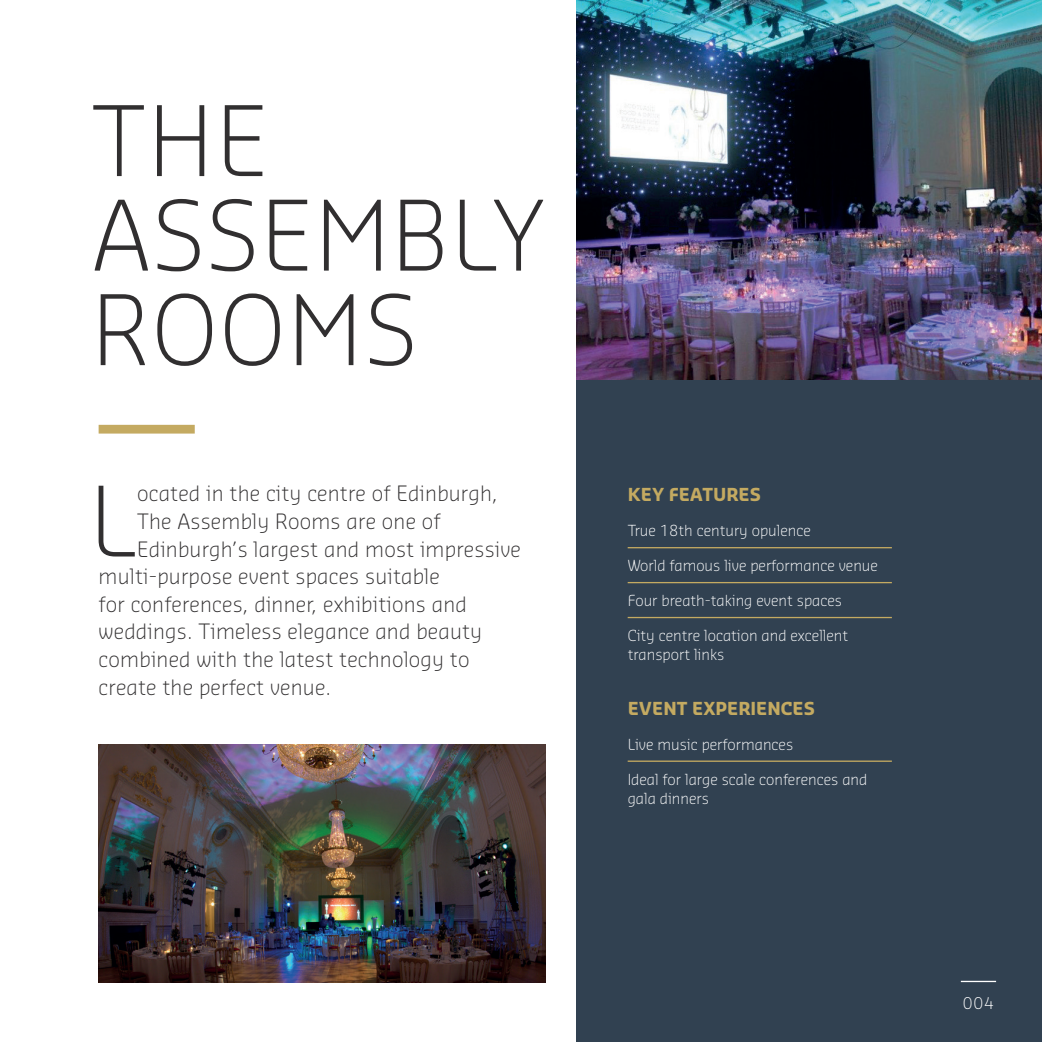
<style>
.page{position:relative;width:1042px;height:1042px;background:#fff}
.page>*{position:absolute;margin:0;border:0;box-sizing:border-box;transform-origin:0 0}
.t1{font:300 94.5px/94.5px "Sansa Pro";letter-spacing:.02em;color:#312f30}
.t2{font:300 94.33px "Sansa Pro";color:#312f30}
.t3{font:300 20.65px "Sansa Pro";letter-spacing:.01em;color:#312f30}
.t4{font:700 17.5px "Sansa Pro";color:#c4aa61}
.t5{font:300 15.75px "Sansa Pro";color:#fff}
.t6{font:300 14.88px/19.2px "Sansa Pro";color:#fff}
</style>
<div class="page">
<div style="left:576px;top:379px;width:466px;height:663px;background:#314151"></div>
<img style="left:576px;top:0;width:466px;height:379px">
<img style="left:99px;top:744px;width:447px;height:238px">
<hr style="left:628px;top:547px;width:264px;height:1px;background:#c4aa61">
<hr style="left:628px;top:582px;width:264px;height:1px;background:#c4aa61">
<hr style="left:628px;top:617px;width:264px;height:1px;background:#c4aa61">
<hr style="left:628px;top:760px;width:264px;height:2px;background:#c4aa61">
<hr style="left:961px;top:981px;width:35px;height:1px;background:#fff">
<div style="left:99px;top:425px;width:96px;height:8px;background:#c4aa61"></div>
<h1 class="t1" style="left:92px;top:90px;width:455px">THE<br>ASSEMBLY<br>ROOMS</h1>
<h2 class="t2" style="left:90px;top:459px;width:48px">L</h2>
<p class="t3" style="left:137px;top:480px;width:362px">ocated in the city centre of Edinburgh,</p>
<p class="t3" style="left:137px;top:507px;width:305px">The Assembly Rooms are one of</p>
<p class="t3" style="left:137px;top:535px;width:385px">Edinburgh’s largest and most impressive</p>
<p class="t3" style="left:99px;top:563px;width:343px">multi-purpose event spaces suitable</p>
<p class="t3" style="left:99px;top:590px;width:370px">for conferences, dinner, exhibitions and</p>
<p class="t3" style="left:99px;top:618px;width:385px">weddings. Timeless elegance and beauty</p>
<p class="t3" style="left:99px;top:646px;width:372px">combined with the latest technology to</p>
<p class="t3" style="left:99px;top:673px;width:234px">create the perfect venue.</p>
<p class="t4" style="left:628px;top:483px;width:135px">KEY FEATURES</p>
<p class="t6" style="left:628px;top:520px;width:185px">True 18th century opulence</p>
<p class="t6" style="left:628px;top:555px;width:252px">World famous live performance venue</p>
<p class="t6" style="left:628px;top:590px;width:216px">Four breath-taking event spaces</p>
<p class="t6" style="left:628px;top:625px;width:222px">City centre location and excellent transport links</p>
<p class="t4" style="left:628px;top:697px;width:189px">EVENT EXPERIENCES</p>
<p class="t6" style="left:628px;top:734px;width:167px">Live music performances</p>
<p class="t6" style="left:628px;top:769px;width:241px">Ideal for large scale conferences and gala dinners</p>
<p class="t5" style="left:963px;top:992px;width:33px">004</p>
</div>
